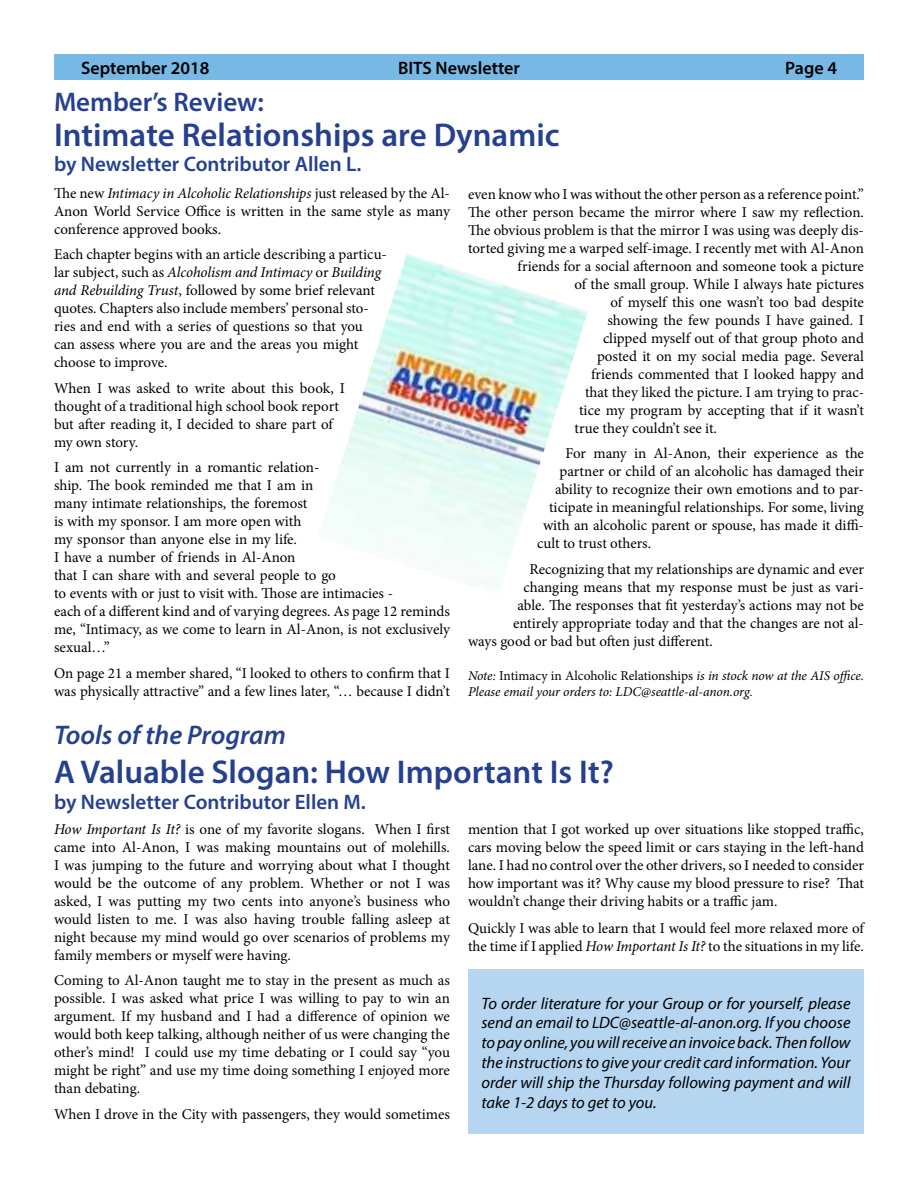
<style>
.page{position:relative;width:918px;height:1188px;background:#fff}
.page>*{position:absolute;margin:0;border:0;box-sizing:border-box;transform-origin:0 0}
.t1{font:600 33px "Myriad Pro";color:#25408f}
.t2{font:italic 600 27px "Myriad Pro";color:#25408f}
.t3{font:600 27px "Myriad Pro";color:#25408f}
.t4{font:600 21px "Myriad Pro";color:#25408f}
.t5{font:600 18px "Myriad Pro";color:#000}
.t6{font:italic 16.5px/19.8px "Myriad Pro";color:#000;text-align:justify}
.t7{font:15px/18px "Minion Pro";letter-spacing:-.005em;color:#000}
.t8{font:italic 13.5px/16.2px "Minion Pro";letter-spacing:-.005em;color:#000}
.s1{font-style:normal}
.s2{font-style:italic}
</style>
<div class="page">
<div style="left:54px;top:54px;width:810px;height:26px;background:#78b8e5"></div>
<img style="left:322px;top:254px;width:266px;height:333px">
<div style="left:468px;top:970px;width:396px;height:164px;background:#b6d5f0"></div>
<p class="t5" style="left:81px;top:56px;width:130px">September 2018</p>
<p class="t5" style="left:398px;top:56px;width:123px">BITS Newsletter</p>
<p class="t5" style="left:785px;top:56px;width:53px">Page 4</p>
<h2 class="t3" style="left:54px;top:85px;width:211px">Member’s Review:</h2>
<h1 class="t1" style="left:54px;top:113px;width:507px">Intimate Relationships are Dynamic</h1>
<h3 class="t4" style="left:54px;top:151px;width:309px">by Newsletter Contributor Allen L.</h3>
<p class="t7" style="left:468px;top:185px;width:397px">even know who I was without the other person as a reference point.”</p>
<p class="t7" style="left:468px;top:203px;width:398px">The other person became the mirror where I saw my reflection.</p>
<p class="t7" style="left:468px;top:221px;width:397px">The obvious problem is that the mirror I was using was deeply dis-</p>
<p class="t7" style="left:468px;top:239px;width:398px">torted giving me a warped self-image. I recently met with Al-Anon</p>
<p class="t7" style="left:518px;top:257px;width:348px">friends for a social afternoon and someone took a picture</p>
<p class="t7" style="left:574px;top:275px;width:291px">of the small group. While I always hate pictures</p>
<p class="t7" style="left:610px;top:293px;width:255px">of myself this one wasn’t too bad despite</p>
<p class="t7" style="left:608px;top:311px;width:258px">showing the few pounds I have gained. I</p>
<p class="t7" style="left:603px;top:329px;width:263px">clipped myself out of that group photo and</p>
<p class="t7" style="left:597px;top:347px;width:268px">posted it on my social media page. Several</p>
<p class="t7" style="left:591px;top:365px;width:274px">friends commented that I looked happy and</p>
<p class="t7" style="left:585px;top:383px;width:281px">that they liked the picture. I am trying to prac-</p>
<p class="t7" style="left:579px;top:401px;width:286px">tice my program by accepting that if it wasn’t</p>
<p class="t7" style="left:574px;top:419px;width:144px">true they couldn’t see it.</p>
<p class="t7" style="left:566px;top:445px;width:300px">For many in Al-Anon, their experience as the</p>
<p class="t7" style="left:560px;top:463px;width:306px">partner or child of an alcoholic has damaged their</p>
<p class="t7" style="left:555px;top:481px;width:310px">ability to recognize their own emotions and to par-</p>
<p class="t7" style="left:549px;top:499px;width:316px">ticipate in meaningful relationships. For some, living</p>
<p class="t7" style="left:543px;top:517px;width:322px">with an alcoholic parent or spouse, has made it diffi-</p>
<p class="t7" style="left:537px;top:535px;width:116px">cult to trust others.</p>
<p class="t7" style="left:530px;top:560px;width:336px">Recognizing that my relationships are dynamic and ever</p>
<p class="t7" style="left:524px;top:578px;width:342px">changing means that my response must be just as vari-</p>
<p class="t7" style="left:518px;top:596px;width:348px">able. The responses that fit yesterday’s actions may not be</p>
<p class="t7" style="left:513px;top:614px;width:352px">entirely appropriate today and that the changes are not al-</p>
<p class="t7" style="left:468px;top:632px;width:246px">ways good or bad but often just different.</p>
<p class="t8" style="left:468px;top:668px;width:397px">Note: <span class="s1">Intimacy in Alcoholic Relationships</span> is in stock now at the AIS office.<br>Please email your orders to: LDC@seattle-al-anon.org.</p>
<h2 class="t2" style="left:54px;top:718px;width:234px">Tools of the Program</h2>
<h1 class="t1" style="left:54px;top:751px;width:561px">A Valuable Slogan: How Important Is It?</h1>
<h3 class="t4" style="left:54px;top:788px;width:313px">by Newsletter Contributor Ellen M.</h3>
<p class="t7" style="left:54px;top:820px;width:398px;text-align:justify"><span class="s2">How Important Is It?</span> is one of my favorite slogans. When I first came into Al-Anon, I was making mountains out of molehills.<br>I was jumping to the future and worrying about what I thought would be the outcome of any problem. Whether or not I was asked, I was putting my two cents into anyone’s business who would listen to me. I was also having trouble falling asleep at night because my mind would go over scenarios of problems my family members or myself were having.</p>
<p class="t7" style="left:54px;top:971px;width:398px;text-align:justify">Coming to Al-Anon taught me to stay in the present as much as possible. I was asked what price I was willing to pay to win an argument. If my husband and I had a difference of opinion we would both keep talking, although neither of us were changing the other’s mind! I could use my time debating or I could say “you might be right” and use my time doing something I enjoyed more than debating.</p>
<p class="t7" style="left:54px;top:1105px;width:398px">When I drove in the City with passengers, they would sometimes</p>
<p class="t7" style="left:54px;top:184px;width:398px;text-align:justify">The new <span class="s2">Intimacy in Alcoholic Relationships</span> just released by the Al-Anon World Service Office is written in the same style as many conference approved books.</p>
<p class="t7" style="left:54px;top:246px;width:334px">Each chapter begins with an article describing a particu&shy;lar subject, such as <span class="s2">Alcoholism and Intimacy</span> or <span class="s2">Building and Rebuilding Trust</span>, followed by some brief relevant quotes. Chapters also include members’ personal sto&shy;ries and end with a series of questions so that you can assess where you are and the areas you might choose to improve.</p>
<p class="t7" style="left:54px;top:379px;width:293px">When I was asked to write about this book, I thought of a traditional high school book report but after reading it, I decided to share part of my own story.</p>
<p class="t7" style="left:54px;top:459px;width:397px">I am not currently in a romantic relation-<br>ship. The book reminded me that I am in<br>many intimate relationships, the foremost<br>is with my sponsor. I am more open with<br>my sponsor than anyone else in my life.<br>I have a number of friends in Al-Anon<br>that I can share with and several people to go<br>to events with or just to visit with. Those are intimacies -<br>each of a different kind and of varying degrees. As page 12 reminds me, “Intimacy, as we come to learn in Al-Anon, is not exclusively sexual…”</p>
<p class="t7" style="left:54px;top:664px;width:398px">On page 21 a member shared, “I looked to others to confirm that I was physically attractive” and a few lines later, “… because I didn’t</p>
<p class="t7" style="left:468px;top:820px;width:398px;text-align:justify">mention that I got worked up over situations like stopped traffic, cars moving below the speed limit or cars staying in the left-hand lane. I had no control over the other drivers, so I needed to consider how important was it? Why cause my blood pressure to rise? That wouldn’t change their driving habits or a traffic jam.</p>
<p class="t7" style="left:468px;top:919px;width:397px">Quickly I was able to learn that I would feel more relaxed more of the time if I applied <span class="s2">How Important Is It?</span> to the situations in my life.</p>
<p class="t6" style="left:482px;top:993px;width:371px">To order literature for your Group or for yourself, please send an email to LDC@seattle-al-anon.org. If you choose to pay online, you will receive an invoice back. Then follow the instructions to give your credit card information. Your order will ship the Thursday following payment and will take 1-2 days to get to you.</p>
</div>
